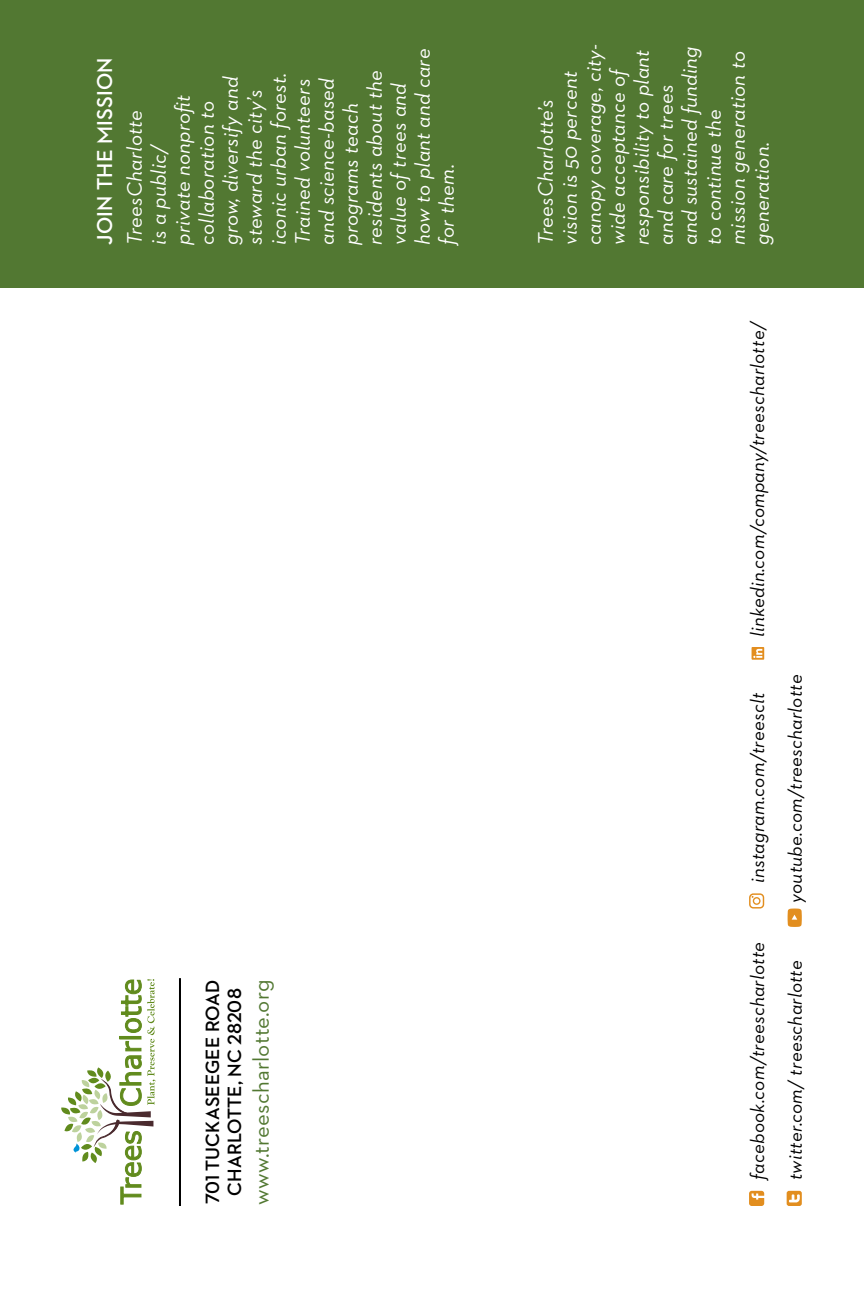
<style>
.page{position:relative;width:864px;height:1296px;background:#fff}
.page>*{position:absolute;margin:0;border:0;box-sizing:border-box;transform-origin:0 0}
.t1{font:22.8px "Neutraface 2 Text";letter-spacing:.01em;color:#527832}
.t2{font:700 22px "Neutraface 2 Display";letter-spacing:.01em;color:#fff}
.t3{font:italic 21.4px/24px "Neutraface 2 Text";letter-spacing:.01em;color:#fff}
.t4{font:italic 19.6px "Neutraface 2 Text";letter-spacing:.01em;color:#000}
.t5{font:700 19.6px/22px "Neutraface 2 Display";letter-spacing:.01em;color:#000;text-align:center}
</style>
<div class="page">
<div style="left:0;top:0;width:864px;height:288px;background:#527832"></div>
<hr style="left:179px;top:978px;width:2px;height:228px;background:#000">
<svg style="left:749px;top:1191px;width:15px;height:15px"></svg>
<div style="left:749px;top:893px;width:15px;height:16px;border:1px solid #e28e1f;border-radius:3px"></div>
<div style="left:753px;top:897px;width:8px;height:8px;border:1px solid #e28e1f;border-radius:50%"></div>
<svg style="left:787px;top:1191px;width:15px;height:15px"></svg>
<svg style="left:788px;top:909px;width:14px;height:18px"></svg>
<svg style="left:61px;top:979px;width:95px;height:225px"></svg>
<svg style="left:752px;top:647px;width:12px;height:13px"></svg>
<p class="t2" style="left:92px;top:245px;width:189px;rotate:-90deg">JOIN THE MISSION</p>
<p class="t3" style="left:122px;top:245px;width:198px;rotate:-90deg">TreesCharlotte<br>is a public/<br>private nonprofit collaboration to grow, diversify and steward the city’s iconic urban forest.<br>Trained volunteers and science-based programs teach residents about the value of trees and how to plant and care for them.</p>
<p class="t3" style="left:533px;top:245px;width:202px;rotate:-90deg">TreesCharlotte’s vision is 50 percent canopy coverage, city&shy;wide acceptance of responsibility to plant and care for trees<br>and sustained funding to continue the mission generation to generation.</p>
<p class="t5" style="left:202px;top:1204px;width:225px;rotate:-90deg">701 TUCKASEEGEE ROAD<br>CHARLOTTE, NC 28208</p>
<p class="t1" style="left:247px;top:1205px;width:227px;rotate:-90deg">www.treescharlotte.org</p>
<p class="t4" style="left:745px;top:637px;width:318px;rotate:-90deg">linkedin.com/company/treescharlotte/</p>
<p class="t4" style="left:745px;top:883px;width:191px;rotate:-90deg">instagram.com/treesclt</p>
<p class="t4" style="left:745px;top:1180px;width:240px;rotate:-90deg">facebook.com/treescharlotte</p>
<p class="t4" style="left:783px;top:903px;width:230px;rotate:-90deg">youtube.com/treescharlotte</p>
<p class="t4" style="left:783px;top:1180px;width:222px;rotate:-90deg">twitter.com/ treescharlotte</p>
</div>
